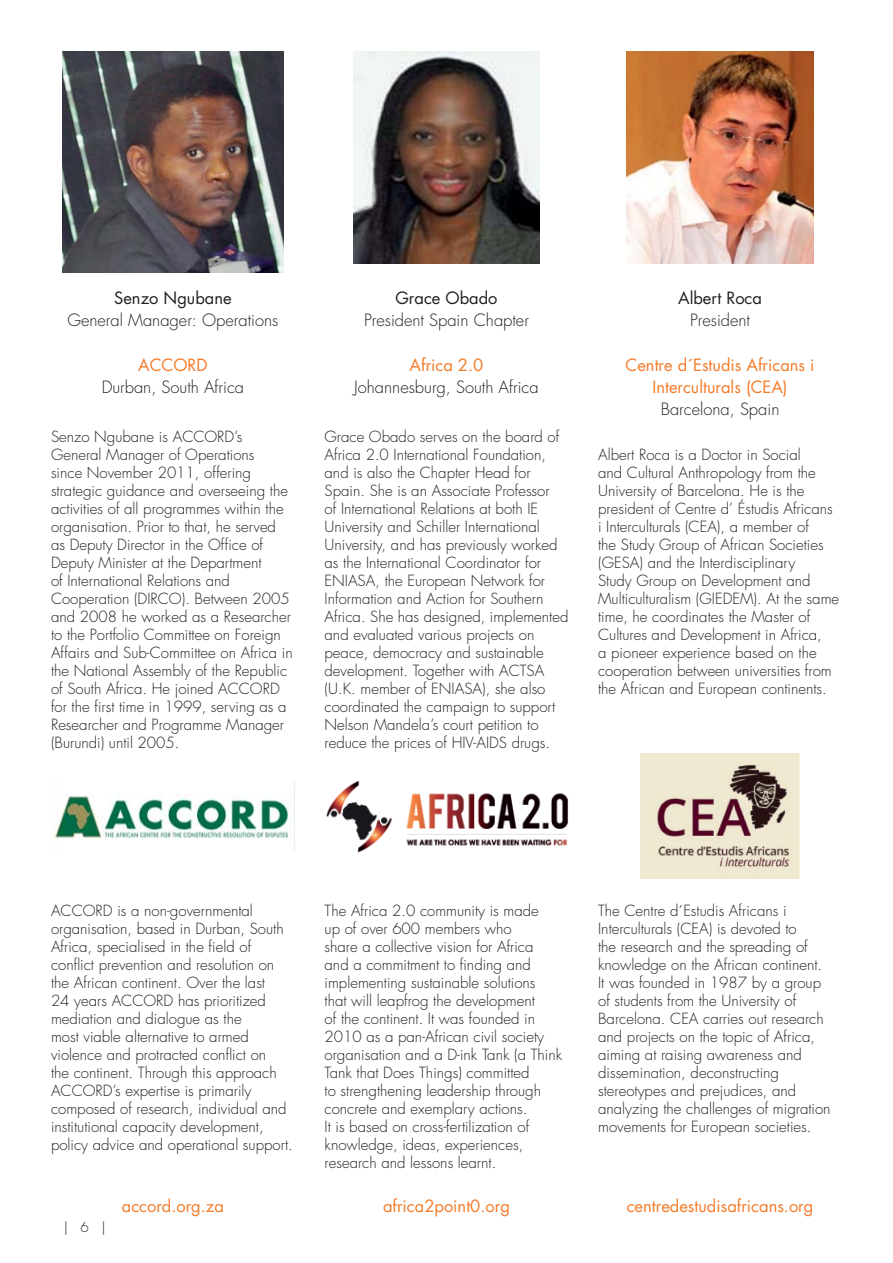
<style>
.page{position:relative;width:893px;height:1263px;background:#fff}
.page>*{position:absolute;margin:0;border:0;box-sizing:border-box;transform-origin:0 0}
.t1{font:16.5px/22.2px "Futura Std";color:#f47b29;text-align:center}
.t2{font:300 16.5px "Futura Std";color:#231f20}
.t3{font:16.5px "Futura Std";color:#231f20}
.t4{font:300 15px/18px "Futura Std";color:#231f20}
.t5{font:300 13.5px "Futura Std";color:#231f20}
</style>
<div class="page">
<img style="left:326px;top:781px;width:242px;height:72px">
<img style="left:353px;top:51px;width:187px;height:213px">
<img style="left:62px;top:51px;width:221px;height:221px">
<img style="left:54px;top:780px;width:241px;height:72px">
<img style="left:627px;top:51px;width:186px;height:213px">
<img style="left:641px;top:754px;width:158px;height:125px">
<p class="t3" style="left:114px;top:290px;width:119px">Senzo Ngubane</p>
<p class="t2" style="left:67px;top:312px;width:212px">General Manager: Operations</p>
<p class="t1" style="left:138px;top:355px;width:71px">ACCORD</p>
<p class="t2" style="left:102px;top:379px;width:144px">Durban, South Africa</p>
<p class="t4" style="left:51px;top:428px;width:243px">Senzo Ngubane is ACCORD’s General Manager of Operations<br>since November 2011, offering strategic guidance and overseeing the activities of all programmes within the organisation. Prior to that, he served as Deputy Director in the Office of Deputy Minister at the Department<br>of International Relations and Cooperation (DIRCO). Between 2005 and 2008 he worked as a Researcher to the Portfolio Committee on Foreign Affairs and Sub-Committee on Africa in the National Assembly of the Republic of South Africa. He joined ACCORD for the first time in 1999, serving as a Researcher and Programme Manager (Burundi) until 2005.</p>
<p class="t3" style="left:395px;top:290px;width:104px">Grace Obado</p>
<p class="t2" style="left:364px;top:312px;width:166px">President Spain Chapter</p>
<p class="t1" style="left:410px;top:355px;width:75px">Africa 2.0</p>
<p class="t2" style="left:354px;top:379px;width:186px">Johannesburg, South Africa</p>
<p class="t4" style="left:325px;top:428px;width:245px">Grace Obado serves on the board of Africa 2.0 International Foundation, and is also the Chapter Head for Spain. She is an Associate Professor<br>of International Relations at both IE University and Schiller International University, and has previously worked as the International Coordinator for ENIASA, the European Network for Information and Action for Southern Africa. She has designed, implemented and evaluated various projects on peace, democracy and sustainable development. Together with ACTSA (U.K. member of ENIASA), she also coordinated the campaign to support Nelson Mandela’s court petition to reduce the prices of HIV-AIDS drugs.</p>
<p class="t3" style="left:678px;top:290px;width:85px">Albert Roca</p>
<p class="t2" style="left:690px;top:312px;width:62px">President</p>
<p class="t1" style="left:626px;top:355px;width:190px">Centre d´Estudis Africans i<br>Interculturals (CEA)</p>
<p class="t2" style="left:661px;top:401px;width:120px">Barcelona, Spain</p>
<p class="t4" style="left:598px;top:447px;width:243px">Albert Roca is a Doctor in Social<br>and Cultural Anthropology from the University of Barcelona. He is the president of Centre d’ Éstudis Africans i Interculturals (CEA), a member of<br>the Study Group of African Societies (GESA) and the Interdisciplinary<br>Study Group on Development and Multiculturalism (GIEDEM). At the same time, he coordinates the Master of Cultures and Development in Africa,<br>a pioneer experience based on the cooperation between universities from the African and European continents.</p>
<p class="t4" style="left:51px;top:902px;width:243px">ACCORD is a non-governmental organisation, based in Durban, South Africa, specialised in the field of conflict prevention and resolution on the African continent. Over the last<br>24 years ACCORD has prioritized mediation and dialogue as the<br>most viable alternative to armed violence and protracted conflict on<br>the continent. Through this approach ACCORD’s expertise is primarily composed of research, individual and institutional capacity development, policy advice and operational support.</p>
<p class="t5" style="left:64px;top:1220px;width:44px">| 6 |</p>
<p class="t1" style="left:122px;top:1196px;width:104px">accord.org.za</p>
<p class="t4" style="left:325px;top:902px;width:239px">The Africa 2.0 community is made<br>up of over 600 members who<br>share a collective vision for Africa<br>and a commitment to finding and implementing sustainable solutions<br>that will leapfrog the development<br>of the continent. It was founded in 2010 as a pan-African civil society organisation and a D-ink Tank (a Think Tank that Does Things) committed<br>to strengthening leadership through concrete and exemplary actions.<br>It is based on cross-fertilization of knowledge, ideas, experiences, research and lessons learnt.</p>
<p class="t1" style="left:383px;top:1196px;width:128px">africa2point0.org</p>
<p class="t4" style="left:598px;top:902px;width:234px">The Centre d´Estudis Africans i Interculturals (CEA) is devoted to<br>the research and the spreading of knowledge on the African continent.<br>It was founded in 1987 by a group of students from the University of Barcelona. CEA carries out research and projects on the topic of Africa, aiming at raising awareness and dissemination, deconstructing stereotypes and prejudices, and analyzing the challenges of migration movements for European societies.</p>
<p class="t1" style="left:627px;top:1196px;width:188px">centredestudisafricans.org</p>
</div>
